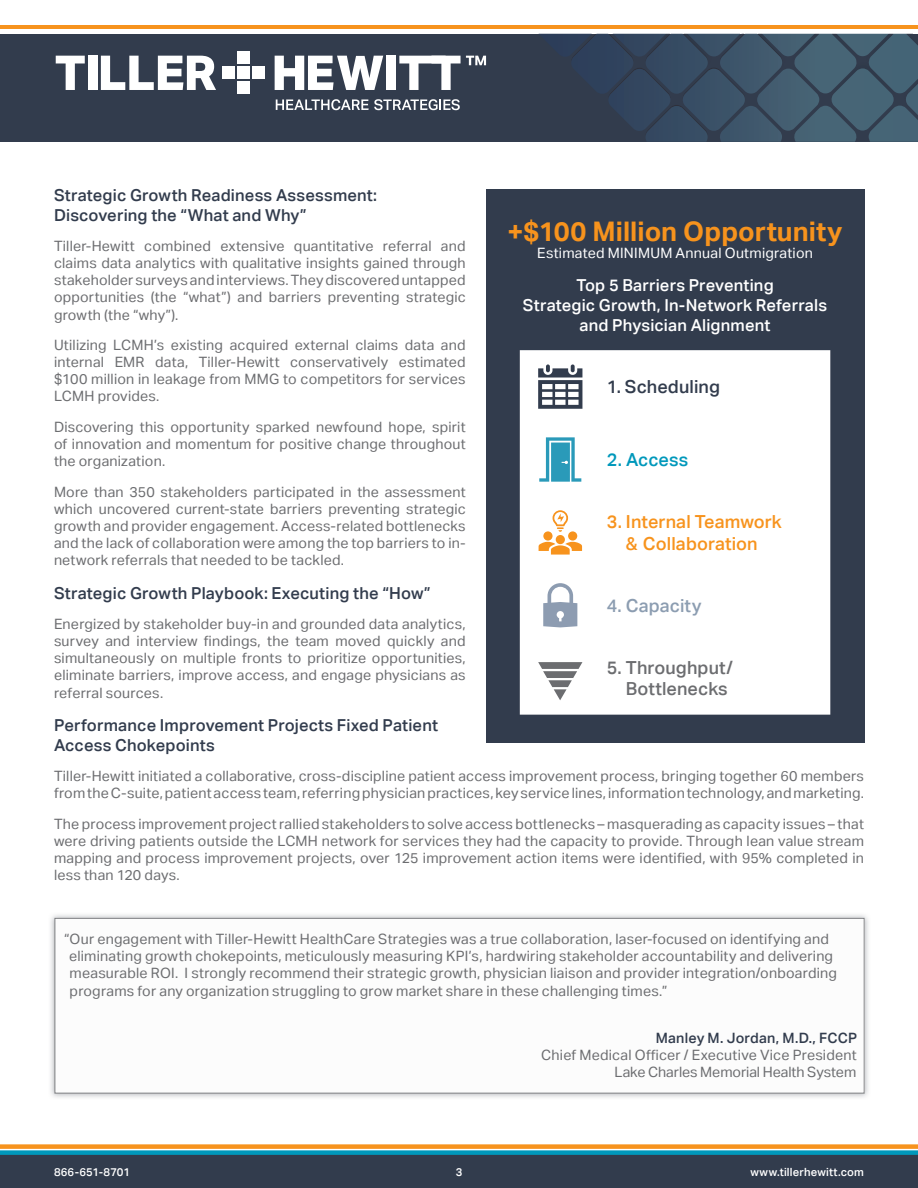
<style>
.page{position:relative;width:918px;height:1188px;background:#fff}
.page>*{position:absolute;margin:0;border:0;box-sizing:border-box;transform-origin:0 0}
.t1{font:700 27px "Aktiv Grotesk";color:#f7931d}
.t2{font:500 18px/21.6px "Aktiv Grotesk";letter-spacing:.005em;color:#f7931d;text-align:center}
.t3{font:500 18px/21.6px "Aktiv Grotesk";letter-spacing:.005em;color:#6c6d70;text-align:right}
.t4{font:500 18px "Aktiv Grotesk";letter-spacing:.005em;color:#323c4d}
.t5{font:500 18px "Aktiv Grotesk";letter-spacing:.005em;color:#8c9db1}
.t6{font:500 18px "Aktiv Grotesk";color:#0098bb}
.t7{font:500 16.5px/19.8px "Aktiv Grotesk";letter-spacing:.01em;color:#323c4d}
.t8{font:500 16.5px/19.8px "Aktiv Grotesk";letter-spacing:.01em;color:#fff;text-align:center}
.t9{font:14.25px/17.1px "Aktiv Grotesk";letter-spacing:.015em;color:#6c6d70;text-align:justify}
.t10{font:14.25px "Aktiv Grotesk";letter-spacing:.02em;color:#fff}
.t11{font:500 14.25px "Aktiv Grotesk";letter-spacing:.015em;color:#323c4d}
.t12{font:500 11.25px "Aktiv Grotesk";letter-spacing:.015em;color:#fff}
</style>
<div class="page">
<div style="left:0;top:1151px;width:918px;height:37px;background:#323c4d"></div>
<div style="left:0;top:1144px;width:918px;height:5px;background:#f7931d"></div>
<div style="left:0;top:1150px;width:918px;height:5px;background:#0098bb"></div>
<div style="left:0;top:34px;width:918px;height:108px;background:#323c4d"></div>
<svg style="left:540px;top:34px;width:378px;height:108px"></svg>
<hr style="left:0;top:25px;width:918px;height:4px;background:#f7931d">
<div style="left:237px;top:66px;width:13px;height:13px;background:#fff"></div>
<div style="left:237px;top:51px;width:13px;height:12px;background:#fff"></div>
<div style="left:237px;top:81px;width:13px;height:13px;background:#fff"></div>
<div style="left:253px;top:66px;width:12px;height:13px;background:#fff"></div>
<div style="left:222px;top:66px;width:12px;height:13px;background:#fff"></div>
<svg style="left:56px;top:56px;width:29px;height:34px"></svg>
<div style="left:88px;top:56px;width:9px;height:34px;background:#fff"></div>
<svg style="left:101px;top:56px;width:115px;height:34px"></svg>
<svg style="left:276px;top:99px;width:184px;height:11px"></svg>
<svg style="left:275px;top:56px;width:108px;height:34px"></svg>
<div style="left:387px;top:56px;width:9px;height:34px;background:#fff"></div>
<svg style="left:399px;top:56px;width:87px;height:34px"></svg>
<div style="left:486px;top:189px;width:378px;height:553px;background:#323c4d"></div>
<div style="left:520px;top:350px;width:310px;height:365px;background:#fff"></div>
<svg style="left:538px;top:364px;width:44px;height:45px"></svg>
<svg style="left:539px;top:437px;width:42px;height:45px;background:#7ec2d4"></svg>
<svg style="left:539px;top:510px;width:43px;height:45px;background:#fcd9b1"></svg>
<svg style="left:543px;top:583px;width:34px;height:44px"></svg>
<svg style="left:538px;top:662px;width:44px;height:38px;background:#c2c3c4"></svg>
<img style="left:50px;top:914px;width:819px;height:184px">
<div style="left:55px;top:918px;width:809px;height:175px;background:#fcfcfc"></div>
<div style="left:55px;top:918px;width:810px;height:176px;border:1px solid #808285"></div>
<p class="t7" style="left:54px;top:185px;width:325px">Strategic Growth Readiness Assessment:<br>Discovering the “What and Why”</p>
<p class="t9" style="left:54px;top:237px;width:413px">Tiller-Hewitt combined extensive quantitative referral and claims data analytics with qualitative insights gained through stakeholder surveys and interviews. They discovered untapped opportunities (the “what”) and barriers preventing strategic growth (the “why”).</p>
<p class="t9" style="left:54px;top:336px;width:413px">Utilizing LCMH’s existing acquired external claims data and internal EMR data, Tiller-Hewitt conservatively estimated $100 million in leakage from MMG to competitors for services LCMH provides.</p>
<p class="t9" style="left:54px;top:418px;width:413px">Discovering this opportunity sparked newfound hope, spirit of innovation and momentum for positive change throughout the organization.</p>
<p class="t9" style="left:54px;top:483px;width:413px">More than 350 stakeholders participated in the assessment which uncovered current-state barriers preventing strategic growth and provider engagement. Access-related bottlenecks and the lack of collaboration were among the top barriers to in&shy;network referrals that needed to be tackled.</p>
<p class="t7" style="left:54px;top:583px;width:378px">Strategic Growth Playbook: Executing the “How”</p>
<p class="t9" style="left:54px;top:615px;width:413px">Energized by stakeholder buy-in and grounded data analytics, survey and interview findings, the team moved quickly and simultaneously on multiple fronts to prioritize opportunities, eliminate barriers, improve access, and engage physicians as referral sources.</p>
<p class="t7" style="left:54px;top:715px;width:386px">Performance Improvement Projects Fixed Patient<br>Access Chokepoints</p>
<p class="t9" style="left:54px;top:768px;width:812px">Tiller-Hewitt initiated a collaborative, cross-discipline patient access improvement process, bringing together 60 members from the C-suite, patient access team, referring physician practices, key service lines, information technology, and marketing.</p>
<p class="t9" style="left:54px;top:815px;width:811px">The process improvement project rallied stakeholders to solve access bottlenecks – masquerading as capacity issues – that were driving patients outside the LCMH network for services they had the capacity to provide. Through lean value stream mapping and process improvement projects, over 125 improvement action items were identified, with 95% completed in less than 120 days.</p>
<h1 class="t1" style="left:508px;top:214px;width:336px">+$100 Million Opportunity</h1>
<p class="t10" style="left:537px;top:244px;width:277px">Estimated MINIMUM Annual Outmigration</p>
<p class="t8" style="left:523px;top:275px;width:306px">Top 5 Barriers Preventing<br>Strategic Growth, In-Network Referrals and Physician Alignment</p>
<p class="t4" style="left:607px;top:376px;width:115px">1. Scheduling</p>
<p class="t6" style="left:607px;top:449px;width:83px">2. Access</p>
<p class="t2" style="left:607px;top:511px;width:177px">3. Internal Teamwork &amp; Collaboration</p>
<p class="t5" style="left:607px;top:594px;width:96px">4. Capacity</p>
<p class="t3" style="left:607px;top:656px;width:128px">5. Throughput/<br>Bottlenecks</p>
<p class="t9" style="left:69px;top:931px;width:769px;text-align:left;text-indent:-5px">“Our engagement with Tiller-Hewitt HealthCare Strategies was a true collaboration, laser-focused on identifying and eliminating growth chokepoints, meticulously measuring KPI’s, hardwiring stakeholder accountability and delivering measurable ROI. I strongly recommend their strategic growth, physician liaison and provider integration/onboarding programs for any organization struggling to grow market share in these challenging times.”</p>
<p class="t11" style="left:656px;top:1030px;width:203px">Manley M. Jordan, M.D., FCCP</p>
<p class="t9" style="left:541px;top:1047px;width:317px;text-align:right">Chief Medical Officer / Executive Vice President<br>Lake Charles Memorial Health System</p>
<p class="t12" style="left:54px;top:1166px;width:78px">866-651-8701</p>
<p class="t12" style="left:456px;top:1166px;width:8px">3</p>
<p class="t12" style="left:751px;top:1166px;width:115px">www.tillerhewitt.com</p>
</div>
